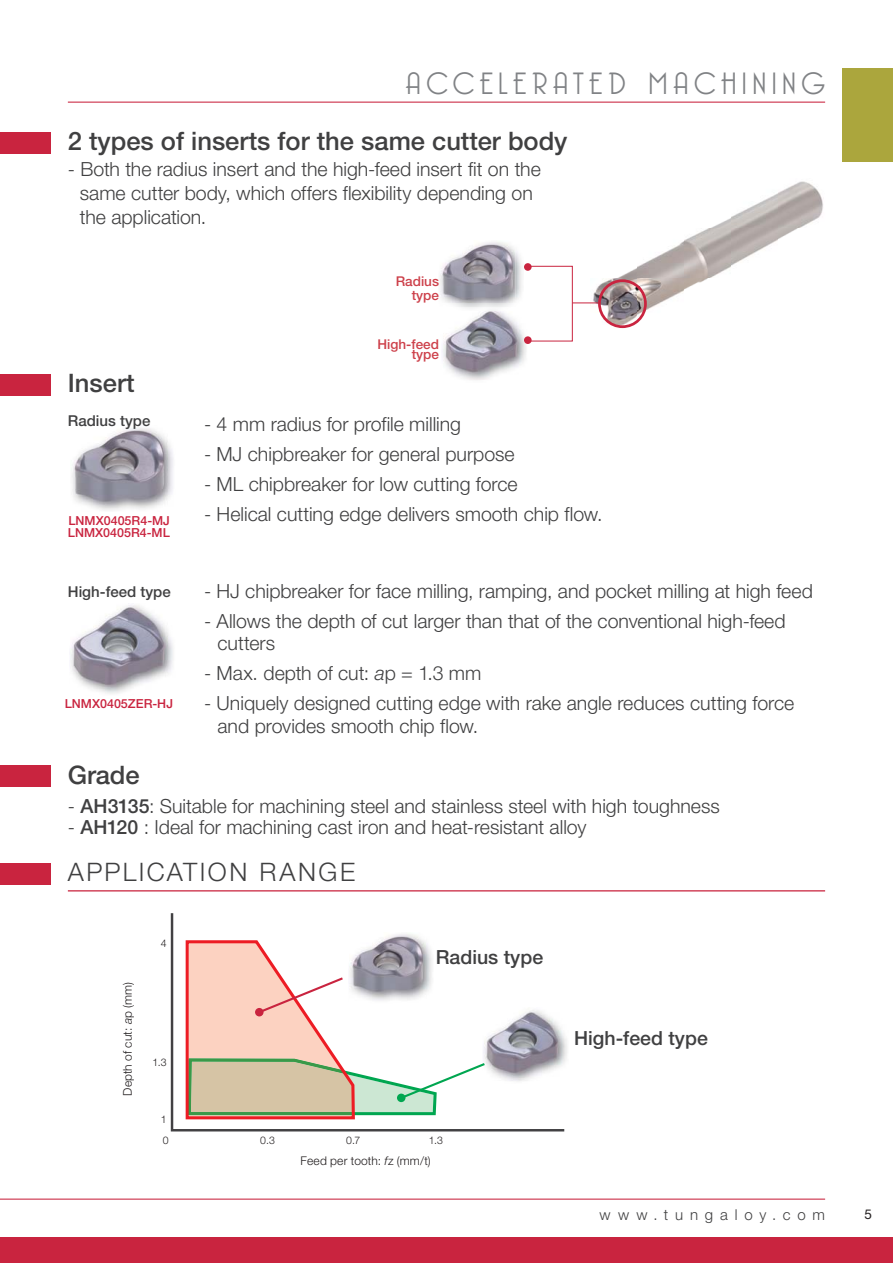
<style>
.page{position:relative;width:893px;height:1263px;background:#fff}
.page>*{position:absolute;margin:0;border:0;box-sizing:border-box;transform-origin:0 0}
.t1{font:300 30px "Bellerose";letter-spacing:.19em;color:#808285}
.t2{font:500 25.5px "Helvetica Neue LTW1 G";color:#404041}
.t3{font:300 25.5px "Helvetica Neue LTW1 G";letter-spacing:.095em;color:#404041}
.t4{font:300 19.5px/22.5px "Helvetica Neue LTW1 G";color:#404041}
.t5{font:500 19.5px "Helvetica Neue LTW1 G";color:#404041}
.t6{font:500 15px "Helvetica Neue LTW1 G";color:#404041}
.t7{font:300 15px "Helvetica Neue LTW1 G";letter-spacing:.46em;color:#404041}
.t8{font:500 13.5px/10.5px "Helvetica Neue LTW1 G";color:#cd414b;text-align:right}
.t9{font:13.5px "Helvetica Neue LTW1 G";color:#231f20}
.t10{font:500 12.45px "Helvetica Neue LTW1 G";color:#c9243f}
.t11{font:300 12px "Helvetica Neue LTW1 G";letter-spacing:.015em;color:#231f20}
.t12{font:300 10.5px "Helvetica Neue LTW1 G";color:#231f20}
.s1{font-style:italic}
.s2{font-weight:500}
</style>
<div class="page">
<div style="left:842px;top:68px;width:50px;height:94px;background:#aba63d"></div>
<div style="left:0;top:1237px;width:892px;height:26px;background:#c9243f"></div>
<hr style="left:0;top:1199px;width:825px;height:1px;background:#c9243f">
<hr style="left:68px;top:102px;width:757px;height:1px;background:#c9243f">
<img style="left:515px;top:251px;width:7px;height:50px">
<img style="left:440px;top:242px;width:75px;height:62px">
<img style="left:442px;top:327px;width:84px;height:53px">
<img style="left:443px;top:307px;width:76px;height:72px">
<img style="left:70px;top:632px;width:103px;height:41px">
<img style="left:71px;top:605px;width:96px;height:89px">
<div style="left:0;top:374px;width:51px;height:22px;background:#c9243f"></div>
<div style="left:0;top:765px;width:51px;height:22px;background:#c9243f"></div>
<img style="left:167px;top:440px;width:6px;height:59px">
<img style="left:72px;top:428px;width:95px;height:83px">
<img style="left:591px;top:181px;width:232px;height:147px">
<svg style="left:170px;top:913px;width:395px;height:219px"></svg>
<hr style="left:68px;top:890px;width:757px;height:2px;background:#c9243f">
<div style="left:0;top:863px;width:51px;height:21px;background:#c9243f"></div>
<img style="left:487px;top:1008px;width:80px;height:76px">
<img style="left:487px;top:1004px;width:73px;height:76px">
<img style="left:349px;top:927px;width:76px;height:12px">
<svg style="left:184px;top:939px;width:303px;height:182px"></svg>
<div style="left:397px;top:1094px;width:8px;height:8px;background:#00a650;border-radius:50%"></div>
<div style="left:524px;top:336px;width:7px;height:8px;background:#c9243f;border-radius:50%"></div>
<div style="left:524px;top:263px;width:7px;height:8px;background:#c9243f;border-radius:50%"></div>
<svg style="left:572px;top:303px;width:26px;height:1px"></svg>
<div style="left:598px;top:279px;width:48px;height:49px;border:3px solid #c9243f;border-radius:50%"></div>
<div style="left:0;top:132px;width:51px;height:21px;background:#c9243f"></div>
<h1 class="t1" style="left:405px;top:66px;width:421px">ACCELERATED MACHINING</h1>
<h2 class="t2" style="left:68px;top:132px;width:501px">2 types of inserts for the same cutter body</h2>
<p class="t4" style="left:80px;top:159px;width:462px;line-height:24px;text-indent:-12px">- Both the radius insert and the high-feed insert fit on the same cutter body, which offers flexibility depending on the application.</p>
<p class="t8" style="left:396px;top:276px;width:45px;line-height:13.8px">Radius type</p>
<h2 class="t2" style="left:68px;top:374px;width:68px">Insert</h2>
<p class="t6" style="left:68px;top:415px;width:84px">Radius type</p>
<p class="t10" style="left:68px;top:516px;width:103px">LNMX0405R4-MJ</p>
<p class="t10" style="left:68px;top:528px;width:103px">LNMX0405R4-ML</p>
<p class="t6" style="left:68px;top:587px;width:104px">High-feed type</p>
<p class="t10" style="left:65px;top:700px;width:110px">LNMX0405ZER-HJ</p>
<h2 class="t2" style="left:68px;top:765px;width:73px">Grade</h2>
<p class="t8" style="left:377px;top:340px;width:63px">High-feed type</p>
<p class="t4" style="left:204px;top:415px;width:258px">- 4 mm radius for profile milling</p>
<p class="t4" style="left:204px;top:445px;width:312px">- MJ chipbreaker for general purpose</p>
<p class="t4" style="left:204px;top:475px;width:315px">- ML chipbreaker for low cutting force</p>
<p class="t4" style="left:204px;top:505px;width:400px">- Helical cutting edge delivers smooth chip flow.</p>
<p class="t4" style="left:204px;top:582px;width:610px">- HJ chipbreaker for face milling, ramping, and pocket milling at high feed</p>
<p class="t4" style="left:217px;top:612px;width:569px;text-indent:-13px">- Allows the depth of cut larger than that of the conventional high-feed cutters</p>
<p class="t4" style="left:204px;top:665px;width:279px">- Max. depth of cut: <span class="s1">a</span>p = 1.3 mm</p>
<p class="t4" style="left:217px;top:695px;width:578px;text-indent:-13px">- Uniquely designed cutting edge with rake angle reduces cutting force and provides smooth chip flow.</p>
<p class="t4" style="left:68px;top:798px;width:653px">- <span class="s2">AH3135</span>: Suitable for machining steel and stainless steel with high toughness</p>
<p class="t4" style="left:68px;top:819px;width:520px">- <span class="s2">AH120</span> : Ideal for machining cast iron and heat-resistant alloy</p>
<h2 class="t3" style="left:68px;top:863px;width:289px">APPLICATION RANGE</h2>
<p class="t11" style="left:123px;top:1096px;width:115px;rotate:-90deg">Depth of cut: <span class="s1">a</span>p (mm)</p>
<p class="t12" style="left:161px;top:940px;width:7px">4</p>
<p class="t12" style="left:152px;top:1058px;width:16px">1.3</p>
<p class="t12" style="left:161px;top:1115px;width:7px">1</p>
<p class="t5" style="left:436px;top:950px;width:109px">Radius type</p>
<p class="t12" style="left:163px;top:1136px;width:7px">0</p>
<p class="t12" style="left:260px;top:1136px;width:16px">0.3</p>
<p class="t12" style="left:346px;top:1136px;width:16px">0.7</p>
<p class="t12" style="left:429px;top:1136px;width:16px">1.3</p>
<p class="t11" style="left:300px;top:1157px;width:132px">Feed per tooth: <span class="s1">f</span>z (mm/t)</p>
<p class="t5" style="left:574px;top:1031px;width:135px">High-feed type</p>
<p class="t7" style="left:599px;top:1210px;width:227px">www.tungaloy.com</p>
<p class="t9" style="left:864px;top:1210px;width:9px">5</p>
</div>
